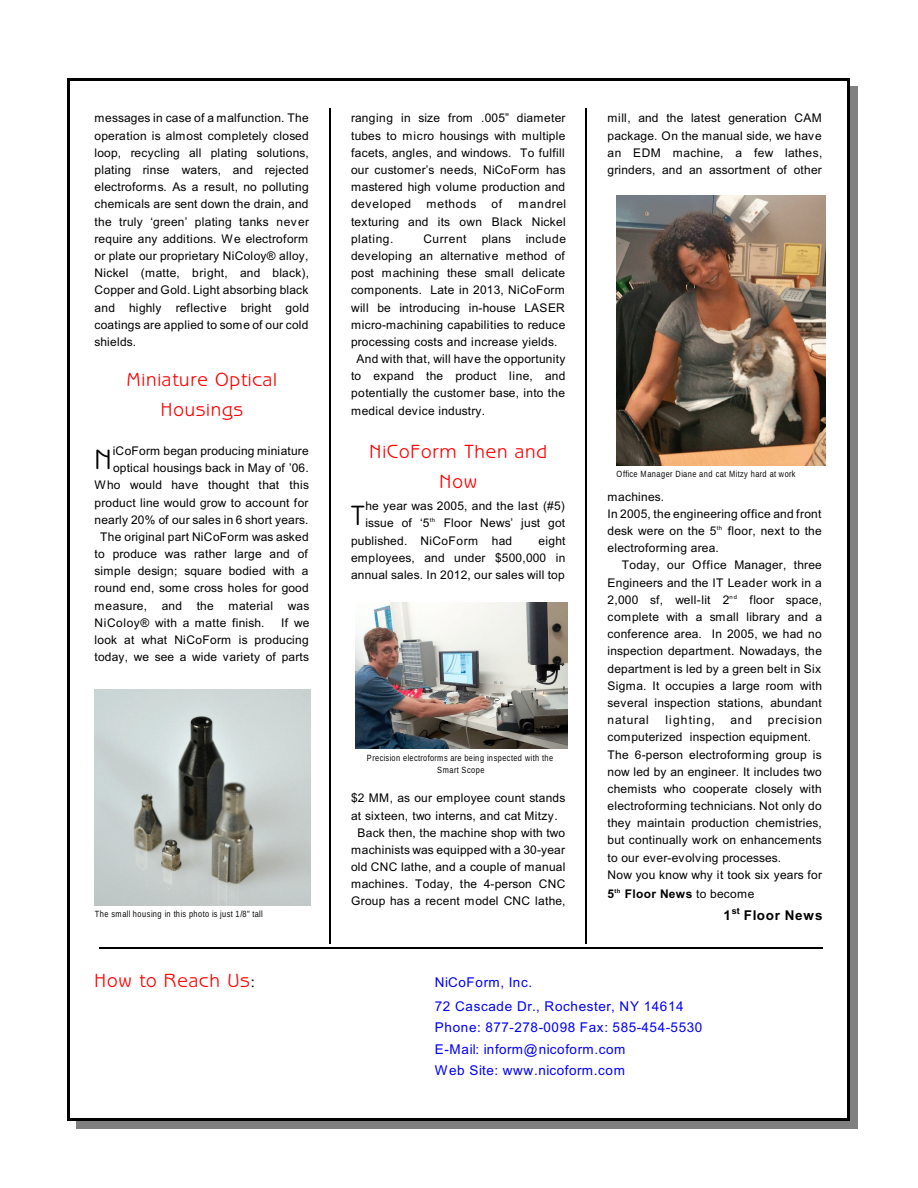
<style>
.page{position:relative;width:918px;height:1188px;background:#fff}
.page>*{position:absolute;margin:0;border:0;box-sizing:border-box;transform-origin:0 0}
.t1{font:28.5px "Benguiat Got Bk BT";color:#000}
.t2{font:19.5px/30.3px "Benguiat Got Bk BT";letter-spacing:.04em;color:#f00;text-align:center}
.t3{font:13.5px/21.3px "Arial";letter-spacing:.045em;color:#00f}
.t4{font:700 13.5px "Arial";letter-spacing:.05em;color:#000}
.t5{font:12px/17.2px "Arial";letter-spacing:.025em;color:#000;text-align:justify}
.t6{font:700 12px "Arial";letter-spacing:.03em;color:#000}
.t7{font:12px "Arial";letter-spacing:.055em;color:#000}
.t8{font:12px "Arial";letter-spacing:.09em;color:#000}
.t9{font:9px/12px "Liberation Sans Narrow";letter-spacing:.045em;color:#000;text-align:center}
.t10{font:700 9px "Arial";color:#000}
.t11{font:6px "Arial";color:#000}
.t12{font:700 6px "Arial";color:#000}
.s1{font-weight:400}
.s2{font-family:"Times New Roman";font-size:16.5px;color:#000}
</style>
<div class="page">
<hr style="left:68px;top:78px;width:2px;height:1042px;background:#000">
<hr style="left:847px;top:78px;width:3px;height:1042px;background:#000">
<hr style="left:68px;top:78px;width:782px;height:2px;background:#000">
<hr style="left:68px;top:1118px;width:782px;height:2px;background:#000">
<div style="left:850px;top:86px;width:8px;height:1042px;background:#808080"></div>
<div style="left:76px;top:1121px;width:782px;height:8px;background:#808080"></div>
<hr style="left:329px;top:108px;width:1px;height:836px;background:#000">
<hr style="left:586px;top:108px;width:1px;height:836px;background:#000">
<hr style="left:100px;top:948px;width:723px;height:1px;background:#000">
<img style="left:95px;top:690px;width:216px;height:215px">
<img style="left:355px;top:603px;width:212px;height:146px">
<img style="left:616px;top:195px;width:210px;height:270px">
<p class="t5" style="left:94px;top:111px;width:216px">messages in case of a malfunction. The operation is almost completely closed loop, recycling all plating solutions, plating rinse waters, and rejected electroforms. As a result, no polluting chemicals are sent down the drain, and the truly ‘green’ plating tanks never require any additions. We electroform or plate our proprietary NiColoy® alloy, Nickel (matte, bright, and black), Copper and Gold. Light absorbing black and highly reflective bright gold coatings are applied to some of our cold shields.</p>
<h2 class="t2" style="left:127px;top:366px;width:152px">Miniature Optical<br>Housings</h2>
<h1 class="t1" style="left:94px;top:448px;width:19px">N</h1>
<p class="t5" style="left:113px;top:443px;width:197px">iCoForm began producing miniature</p>
<p class="t5" style="left:113px;top:460px;width:197px">optical housings back in May of ’06.</p>
<p class="t5" style="left:94px;top:478px;width:216px">Who would have thought that this</p>
<p class="t5" style="left:94px;top:495px;width:216px">product line would grow to account for</p>
<p class="t5" style="left:94px;top:512px;width:216px">nearly 20% of our sales in 6 short years.</p>
<p class="t5" style="left:100px;top:529px;width:210px">The original part NiCoForm was asked</p>
<p class="t5" style="left:94px;top:546px;width:215px">to produce was rather large and of</p>
<p class="t5" style="left:94px;top:564px;width:216px">simple design; square bodied with a</p>
<p class="t5" style="left:94px;top:581px;width:216px">round end, some cross holes for good</p>
<p class="t5" style="left:94px;top:598px;width:217px">measure, and the material was</p>
<p class="t5" style="left:94px;top:615px;width:172px">NiColoy® with a matte finish.</p>
<p class="t5" style="left:94px;top:615px;width:216px;text-indent:187px">If we look at what NiCoForm is producing today, we see a wide variety of parts</p>
<p class="t9" style="left:95px;top:908px;width:169px">The small housing in this photo is just 1/8" tall</p>
<p class="t5" style="left:351px;top:111px;width:216px">ranging in size from .005” diameter tubes to micro housings with multiple facets, angles, and windows. To fulfill our customer’s needs, NiCoForm has mastered high volume production and developed</p>
<p class="t7" style="left:427px;top:200px;width:51px">methods</p>
<p class="t5" style="left:492px;top:197px;width:12px">of</p>
<p class="t5" style="left:351px;top:197px;width:217px;text-indent:167px">mandrel texturing and its own Black Nickel plating.</p>
<p class="t7" style="left:423px;top:234px;width:45px">Current</p>
<p class="t5" style="left:482px;top:231px;width:86px">plans include</p>
<p class="t5" style="left:351px;top:248px;width:215px">developing an alternative method of</p>
<p class="t5" style="left:351px;top:265px;width:216px">post machining these small delicate</p>
<p class="t5" style="left:351px;top:283px;width:215px">components. Late in 2013, NiCoForm</p>
<p class="t5" style="left:351px;top:300px;width:215px">will be introducing in-house LASER</p>
<p class="t5" style="left:351px;top:317px;width:216px">micro-machining capabilities to reduce</p>
<p class="t5" style="left:351px;top:334px;width:208px">processing costs and increase yields.</p>
<p class="t5" style="left:356px;top:352px;width:210px">And with that, will have the opportunity</p>
<p class="t5" style="left:351px;top:369px;width:216px">to expand the product line, and</p>
<p class="t5" style="left:351px;top:386px;width:216px">potentially the customer base, into the</p>
<p class="t5" style="left:351px;top:403px;width:136px">medical device industry.</p>
<h2 class="t2" style="left:370px;top:438px;width:179px">NiCoForm Then and<br>Now</h2>
<h1 class="t1" style="left:351px;top:503px;width:15px">T</h1>
<p class="t5" style="left:365px;top:499px;width:201px">he year was 2005, and the last (#5) issue of ‘5 Floor News’ just got</p>
<p class="t11" style="left:430px;top:518px;width:7px">th</p>
<p class="t5" style="left:351px;top:533px;width:163px">published. NiCoForm had</p>
<p class="t5" style="left:351px;top:533px;width:216px;text-indent:188px">eight employees, and under $500,000 in annual sales. In 2012, our sales will top</p>
<p class="t9" style="left:367px;top:752px;width:188px">Precision electroforms are being inspected with the<br>Smart Scope</p>
<p class="t5" style="left:351px;top:791px;width:216px">$2 MM, as our employee count stands</p>
<p class="t5" style="left:351px;top:808px;width:208px">at sixteen, two interns, and cat Mitzy.</p>
<p class="t5" style="left:357px;top:825px;width:209px">Back then, the machine shop with two</p>
<p class="t5" style="left:351px;top:842px;width:216px">machinists was equipped with a 30-year</p>
<p class="t5" style="left:351px;top:859px;width:216px">old CNC lathe, and a couple of manual</p>
<p class="t5" style="left:351px;top:877px;width:216px">machines. Today, the 4-person CNC</p>
<p class="t5" style="left:351px;top:894px;width:216px">Group has a recent model CNC lathe,</p>
<p class="t5" style="left:608px;top:111px;width:217px">mill, and the latest generation CAM package. On the manual side, we have an EDM machine, a few lathes, grinders, and an assortment of other</p>
<p class="t9" style="left:616px;top:469px;width:181px">Office Manager Diane and cat Mitzy hard at work</p>
<p class="t5" style="left:608px;top:489px;width:216px;text-align:left">machines.<br>In 2005, the engineering office and front desk were on the 5 floor, next to the</p>
<p class="t11" style="left:717px;top:526px;width:7px">th</p>
<p class="t5" style="left:608px;top:541px;width:113px">electroforming area.</p>
<p class="t5" style="left:622px;top:558px;width:202px">Today, our Office Manager, three</p>
<p class="t5" style="left:608px;top:575px;width:216px">Engineers and the IT Leader work in a</p>
<p class="t5" style="left:608px;top:592px;width:123px">2,000 sf, well-lit 2</p>
<p class="t5" style="left:750px;top:592px;width:74px">floor space,</p>
<p class="t11" style="left:730px;top:594px;width:9px">nd</p>
<p class="t5" style="left:608px;top:609px;width:216px">complete with a small library and a conference area. In 2005, we had no inspection department. Nowadays, the department is led by a green belt in Six Sigma. It occupies a large room with several inspection stations, abundant natural</p>
<p class="t5" style="left:608px;top:712px;width:216px;text-align:left;text-indent:160px">precision computerized inspection equipment.<br>The 6-person electroforming group is now led by an engineer. It includes two chemists who cooperate closely with electroforming technicians. Not only do they maintain production chemistries, but continually work on enhancements to our ever-evolving processes.<br>Now you know why it took six years for</p>
<p class="t6" style="left:608px;top:889px;width:148px">5 Floor News <span class="s1">to become</span></p>
<p class="t8" style="left:665px;top:715px;width:51px">lighting,</p>
<p class="t5" style="left:730px;top:712px;width:23px">and</p>
<p class="t12" style="left:614px;top:889px;width:8px">th</p>
<p class="t10" style="left:732px;top:907px;width:10px">st</p>
<p class="t4" style="left:724px;top:911px;width:101px">1 Floor News</p>
<h2 class="t2" style="left:94px;top:966px;width:162px">How to Reach Us<span class="s2">:</span></h2>
<p class="t3" style="left:435px;top:971px;width:251px;line-height:24.3px">NiCoForm, Inc.<br>72 Cascade Dr., Rochester, NY 14614</p>
<p class="t3" style="left:435px;top:1018px;width:269px">Phone: 877-278-0098 Fax: 585-454-5530<br>E-Mail: inform@nicoform.com<br>Web Site: www.nicoform.com</p>
</div>
